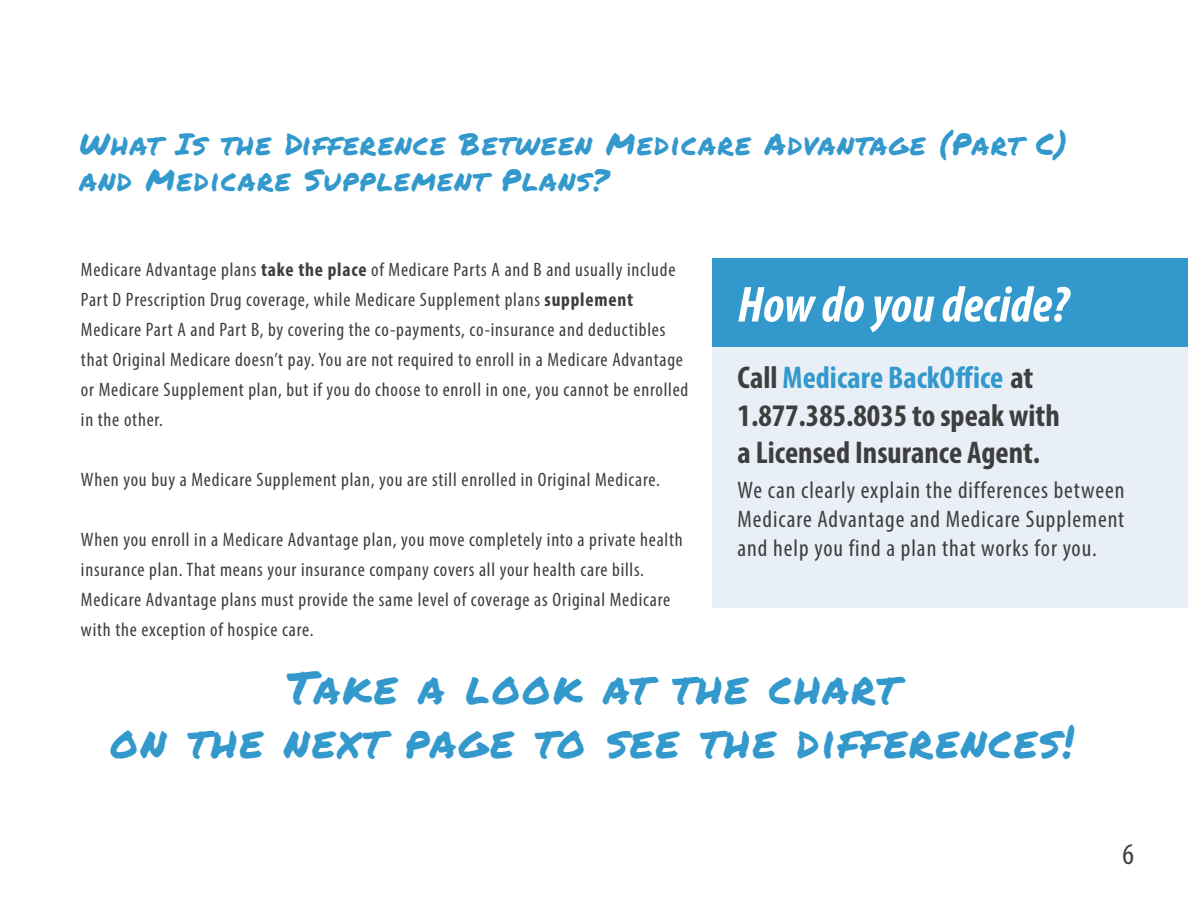
<style>
.page{position:relative;width:1188px;height:918px;background:#fff}
.page>*{position:absolute;margin:0;border:0;box-sizing:border-box;transform-origin:0 0}
.t1{font:italic 700 condensed 51px "Myriad Pro";color:#fff}
.t2{font:45px "Permanent Marker";letter-spacing:.05em;color:#39c}
.t3{font:700 condensed 31.5px "Myriad Pro";color:#3e3e3f}
.t4{font:700 condensed 31.5px "Myriad Pro";color:#39c}
.t5{font:30px "Permanent Marker";letter-spacing:.05em;color:#39c}
.t6{font:condensed 30px "Myriad Pro";color:#3e3e3f}
.t7{font:condensed 24px "Myriad Pro";letter-spacing:.04em;color:#3e3e3f}
.t8{font:condensed 19.5px/30px "Myriad Pro";letter-spacing:.04em;color:#3e3e3f}
.s1{font-weight:700}
.s2{color:#3e3e3f}
</style>
<div class="page">
<div style="left:712px;top:347px;width:476px;height:261px;background:#e9eff6"></div>
<div style="left:712px;top:258px;width:476px;height:89px;background:#39c"></div>
<p class="t5" style="left:79px;top:122px;width:989px">What Is the Difference Between Medicare Advantage (Part C)</p>
<p class="t5" style="left:79px;top:158px;width:531px">and Medicare Supplement Plans?</p>
<p class="t8" style="left:81px;top:254px;width:596px">Medicare Advantage plans <span class="s1">take the place</span> of Medicare Parts A and B and usually include</p>
<p class="t8" style="left:81px;top:284px;width:609px">Part D Prescription Drug coverage, while Medicare Supplement plans <span class="s1">supplement </span>Medicare Part A and Part B, by covering the co-payments, co-insurance and deductibles that Original Medicare doesn’t pay. You are not required to enroll in a Medicare Advantage or Medicare Supplement plan, but if you do choose to enroll in one, you cannot be enrolled in the other.</p>
<p class="t8" style="left:81px;top:464px;width:580px">When you buy a Medicare Supplement plan, you are still enrolled in Original Medicare.</p>
<p class="t8" style="left:81px;top:524px;width:603px">When you enroll in a Medicare Advantage plan, you move completely into a private health insurance plan. That means your insurance company covers all your health care bills.<br>Medicare Advantage plans must provide the same level of coverage as Original Medicare with the exception of hospice care.</p>
<p class="t1" style="left:738px;top:273px;width:333px">How do you decide?</p>
<p class="t4" style="left:738px;top:358px;width:297px"><span class="s2">Call</span> Medicare BackOffice <span class="s2">at</span></p>
<p class="t3" style="left:738px;top:395px;width:324px">1.877.385.8035 to speak with</p>
<p class="t3" style="left:738px;top:433px;width:304px">a Licensed Insurance Agent.</p>
<p class="t7" style="left:738px;top:476px;width:388px">We can clearly explain the differences between</p>
<p class="t7" style="left:738px;top:504px;width:388px">Medicare Advantage and Medicare Supplement</p>
<p class="t7" style="left:738px;top:533px;width:361px">and help you find a plan that works for you.</p>
<p class="t2" style="left:287px;top:654px;width:613px">Take a look at the chart</p>
<p class="t2" style="left:110px;top:708px;width:966px">on the next page to see the differences!</p>
<p class="t6" style="left:1122px;top:836px;width:13px">6</p>
</div>
